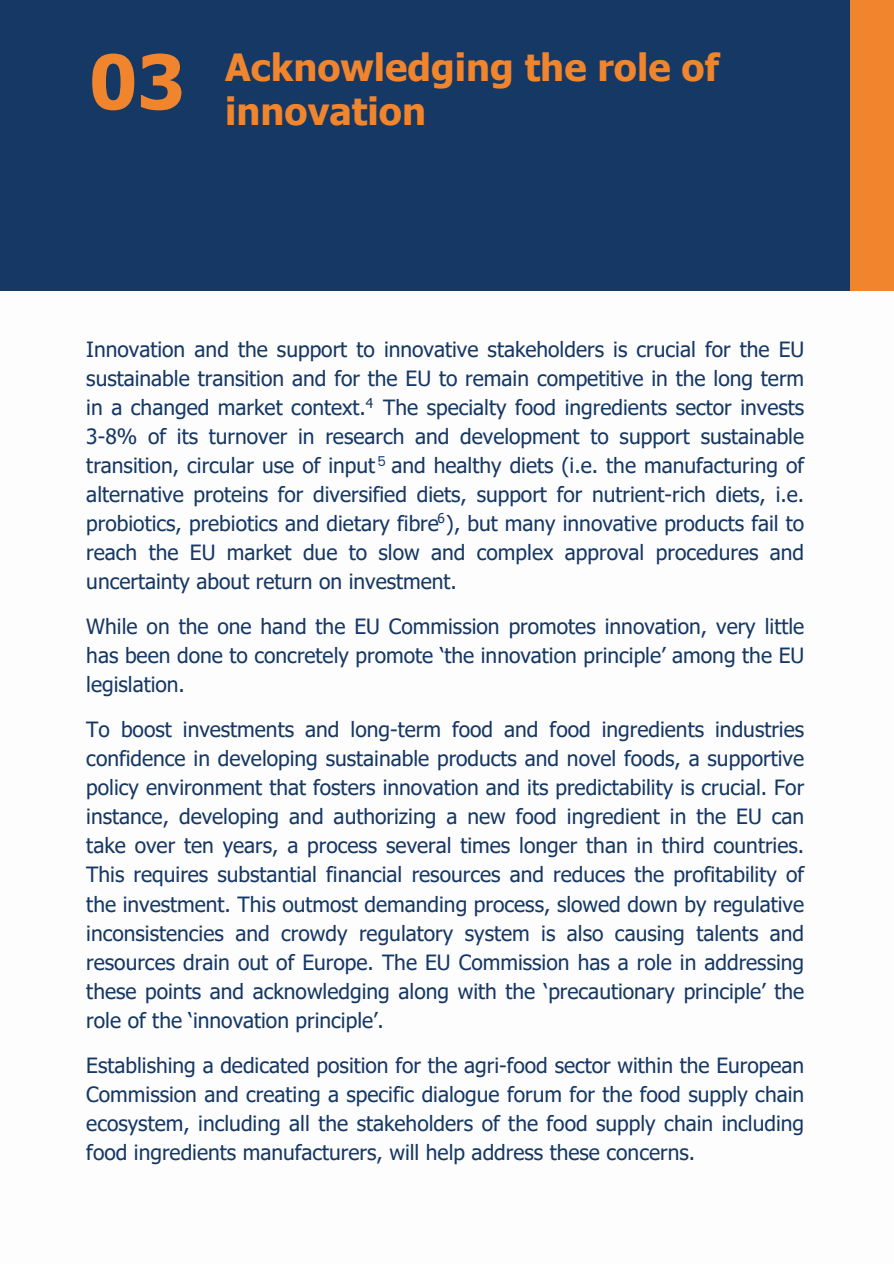
<style>
.page{position:relative;width:894px;height:1264px;background:#fff}
.page>*{position:absolute;margin:0;border:0;box-sizing:border-box;transform-origin:0 0}
.t1{font:700 75px "Tahoma";color:#f0852d}
.t2{font:700 37.5px "Tahoma";color:#f0852d}
.t3{font:21px/29px "Tahoma";color:#153864;text-align:justify}
.t4{font:13.5px "Tahoma";color:#153864}
.t5{font:13.5px "Poppins";color:#153864}
</style>
<div class="page">
<div style="left:0;top:0;width:893px;height:290px;background:#153864"></div>
<div style="left:850px;top:0;width:43px;height:290px;background:#f0852d"></div>
<p class="t1" style="left:89px;top:34px;width:97px">03</p>
<p class="t2" style="left:225px;top:44px;width:495px">Acknowledging the role of</p>
<p class="t2" style="left:225px;top:88px;width:202px">innovation</p>
<p class="t3" style="left:86px;top:334px;width:719px">Innovation and the support to innovative stakeholders is crucial for the EU sustainable transition and for the EU to remain competitive in the long term in a changed market context. The specialty food ingredients sector invests 3-8% of its turnover in research and development to support sustainable transition, circular use of input and healthy diets (i.e. the manufacturing of alternative proteins for diversified diets, support for nutrient-rich diets, i.e. probiotics, prebiotics and dietary fibre ), but many innovative products fail to reach the EU market due to slow and complex approval procedures and uncertainty about return on investment.</p>
<h1 class="t3" style="left:86px;top:611px;width:719px">While on the one hand the EU Commission promotes innovation, very little has been done to concretely promote ‘the innovation principle’ among the EU legislation.</h1>
<p class="t3" style="left:86px;top:714px;width:719px">To boost investments and long-term food and food ingredients industries confidence in developing sustainable products and novel foods, a supportive policy environment that fosters innovation and its predictability is crucial. For instance, developing and authorizing a new food ingredient in the EU can take over ten years, a process several times longer than in third countries.<br>This requires substantial financial resources and reduces the profitability of the investment. This outmost demanding process, slowed down by regulative inconsistencies and crowdy regulatory system is also causing talents and resources drain out of Europe. The EU Commission has a role in addressing these points and acknowledging along with the ‘precautionary principle’ the role of the ‘innovation principle’.</p>
<p class="t3" style="left:86px;top:1049px;width:719px">Establishing a dedicated position for the agri-food sector within the European Commission and creating a specific dialogue forum for the food supply chain ecosystem, including all the stakeholders of the food supply chain including food ingredients manufacturers, will help address these concerns.</p>
<p class="t4" style="left:366px;top:394px;width:9px">4</p>
<p class="t5" style="left:377px;top:451px;width:10px">5</p>
<p class="t4" style="left:437px;top:509px;width:9px">6</p>
</div>
